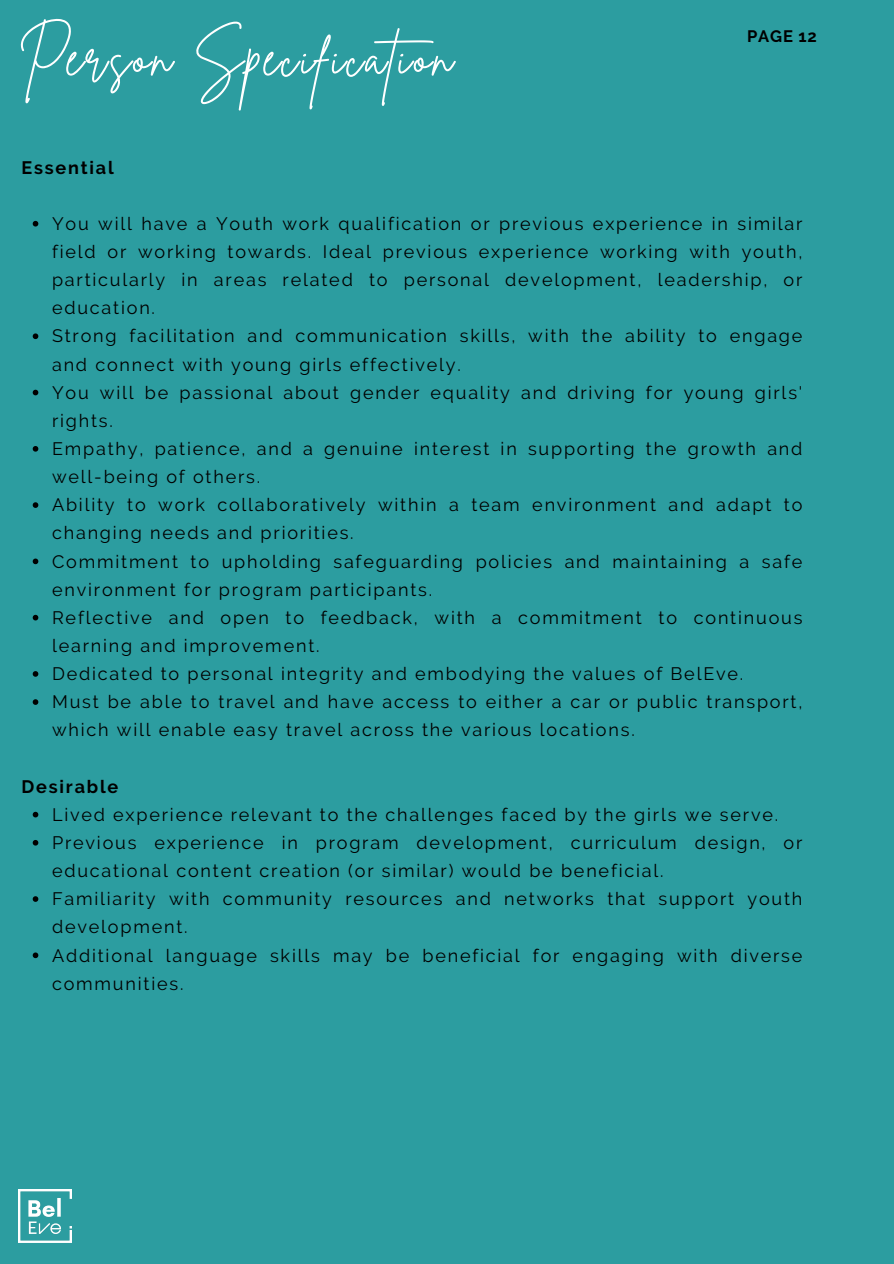
<style>
.page{position:relative;width:894px;height:1264px;background:#fff}
.page>*{position:absolute;margin:0;border:0;box-sizing:border-box;transform-origin:0 0}
.t1{font:52.95px "Brittany Signature";letter-spacing:.05em;color:#fff}
.t2{font:18px/28.2px "Raleway";letter-spacing:.1em;color:#000}
.t3{font:700 18px "Raleway";letter-spacing:.1em;color:#000}
.t4{font:700 16.5px "Raleway";letter-spacing:.05em;color:#000}
</style>
<div class="page">
<div style="left:0;top:0;width:893px;height:1263px;background:#2c9da0"></div>
<svg style="left:33px;top:221px;width:5px;height:5px"></svg>
<svg style="left:33px;top:333px;width:5px;height:6px"></svg>
<svg style="left:33px;top:390px;width:5px;height:5px"></svg>
<svg style="left:33px;top:446px;width:5px;height:5px"></svg>
<svg style="left:33px;top:502px;width:5px;height:6px"></svg>
<svg style="left:33px;top:558px;width:5px;height:6px"></svg>
<svg style="left:33px;top:615px;width:5px;height:5px"></svg>
<svg style="left:33px;top:671px;width:5px;height:5px"></svg>
<svg style="left:33px;top:699px;width:5px;height:6px"></svg>
<svg style="left:33px;top:811px;width:5px;height:6px"></svg>
<svg style="left:33px;top:840px;width:5px;height:5px"></svg>
<svg style="left:33px;top:896px;width:5px;height:5px"></svg>
<svg style="left:33px;top:952px;width:5px;height:6px"></svg>
<img style="left:18px;top:1189px;width:53px;height:53px">
<p class="t1" style="left:18px;top:22px;width:436px">Person Specification</p>
<h1 class="t3" style="left:21px;top:157px;width:94px">Essential</h1>
<p class="t4" style="left:746px;top:27px;width:71px">PAGE 12</p>
<h2 class="t2" style="left:52px;top:209px;width:751px;text-align:justify">You will have a Youth work qualification or previous experience in similar field or working towards. Ideal previous experience working with youth, particularly in areas related to personal development, leadership, or education.</h2>
<h3 class="t2" style="left:52px;top:322px;width:751px">Strong facilitation and communication skills, with the ability to engage and connect with young girls effectively.</h3>
<p class="t2" style="left:52px;top:378px;width:751px">You will be passional about gender equality and driving for young girls' rights.</p>
<p class="t2" style="left:52px;top:434px;width:751px">Empathy, patience, and a genuine interest in supporting the growth and well-being of others.</p>
<p class="t2" style="left:52px;top:491px;width:751px">Ability to work collaboratively within a team environment and adapt to changing needs and priorities.</p>
<p class="t2" style="left:52px;top:547px;width:751px">Commitment to upholding safeguarding policies and maintaining a safe environment for program participants.</p>
<p class="t2" style="left:52px;top:603px;width:751px">Reflective and open to feedback, with a commitment to continuous learning and improvement.</p>
<p class="t2" style="left:52px;top:659px;width:692px">Dedicated to personal integrity and embodying the values of BelEve.</p>
<p class="t2" style="left:52px;top:687px;width:751px">Must be able to travel and have access to either a car or public transport, which will enable easy travel across the various locations.</p>
<p class="t3" style="left:21px;top:775px;width:98px">Desirable</p>
<p class="t2" style="left:52px;top:800px;width:727px">Lived experience relevant to the challenges faced by the girls we serve.</p>
<h3 class="t2" style="left:52px;top:828px;width:751px">Previous experience in program development, curriculum design, or educational content creation (or similar) would be beneficial.</h3>
<p class="t2" style="left:52px;top:884px;width:751px">Familiarity with community resources and networks that support youth development.</p>
<p class="t2" style="left:52px;top:941px;width:751px">Additional language skills may be beneficial for engaging with diverse communities.</p>
</div>
